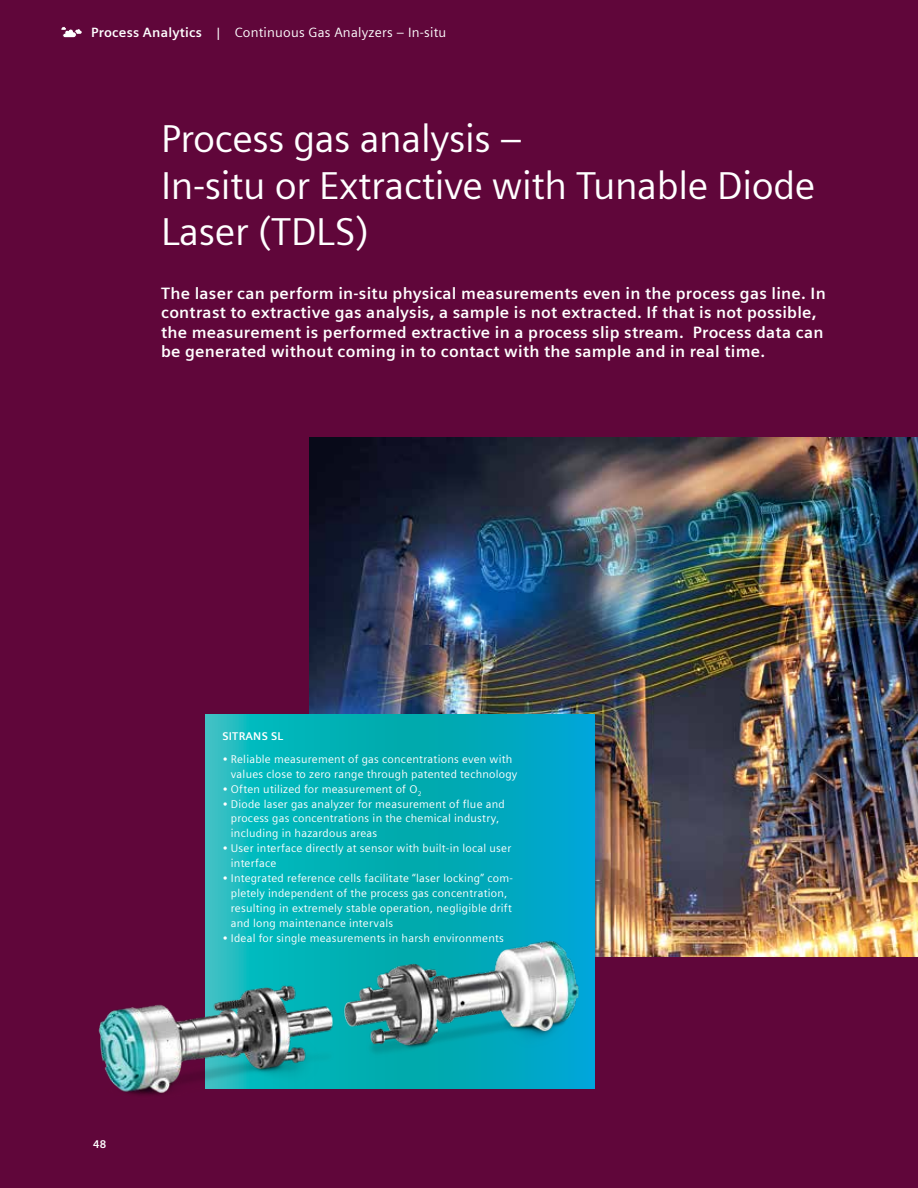
<style>
.page{position:relative;width:918px;height:1188px;background:#60063a}
.page>*{position:absolute;margin:0;border:0;box-sizing:border-box;transform-origin:0 0}
.t1{font:39px/46.8px "Siemens Sans Global";letter-spacing:-.01em;color:#fff}
.t2{font:700 16.5px/19.2px "Siemens Sans Global";letter-spacing:.015em;color:#fff}
.t3{font:13.5px "Siemens Sans Global";letter-spacing:.015em;color:#fff}
.t4{font:11.25px/14.9px "Siemens Sans Global";letter-spacing:.02em;color:#fff}
.t5{font:700 11.25px "Siemens Sans Global";letter-spacing:.02em;color:#fff}
.s1{font-weight:700}
</style>
<div class="page">
<svg style="left:61px;top:26px;width:21px;height:12px"></svg>
<img style="left:310px;top:438px;width:608px;height:519px">
<svg style="left:205px;top:714px;width:390px;height:115px"></svg>
<img style="left:98px;top:824px;width:255px;height:271px">
<img style="left:334px;top:829px;width:324px;height:266px">
<p class="t3" style="left:91px;top:25px;width:357px"><span class="s1">Process Analytics</span> | Continuous Gas Analyzers – In-situ</p>
<h1 class="t1" style="left:161px;top:115px;width:656px">Process gas analysis –<br>In-situ or Extractive with Tunable Diode<br>Laser (TDLS)</h1>
<p class="t2" style="left:161px;top:284px;width:666px">The laser can perform in-situ physical measurements even in the process gas line. In contrast to extractive gas analysis, a sample is not extracted. If that is not possible, the measurement is performed extractive in a process slip stream. Process data can be generated without coming in to contact with the sample and in real time.</p>
<p class="t5" style="left:93px;top:1136px;width:15px">48</p>
<p class="t5" style="left:222px;top:729px;width:62px">SITRANS SL</p>
<p class="t4" style="left:231px;top:752px;width:288px;text-indent:-9px">• Reliable measurement of gas concentrations even with values close to zero range through patented technology</p>
<p class="t4" style="left:222px;top:781px;width:201px">• Often utilized for measurement of O<sub>2</sub></p>
<p class="t4" style="left:231px;top:796px;width:276px;text-indent:-9px">• Diode laser gas analyzer for measurement of flue and process gas concentrations in the chemical industry, including in hazardous areas</p>
<p class="t4" style="left:231px;top:841px;width:282px;text-indent:-9px">• User interface directly at sensor with built-in local user interface</p>
<p class="t4" style="left:231px;top:871px;width:284px;text-indent:-9px">• Integrated reference cells facilitate “laser locking” com&shy;pletely independent of the process gas concentration, resulting in extremely stable operation, negligible drift and long maintenance intervals</p>
<p class="t4" style="left:222px;top:930px;width:283px">• Ideal for single measurements in harsh environments</p>
</div>
